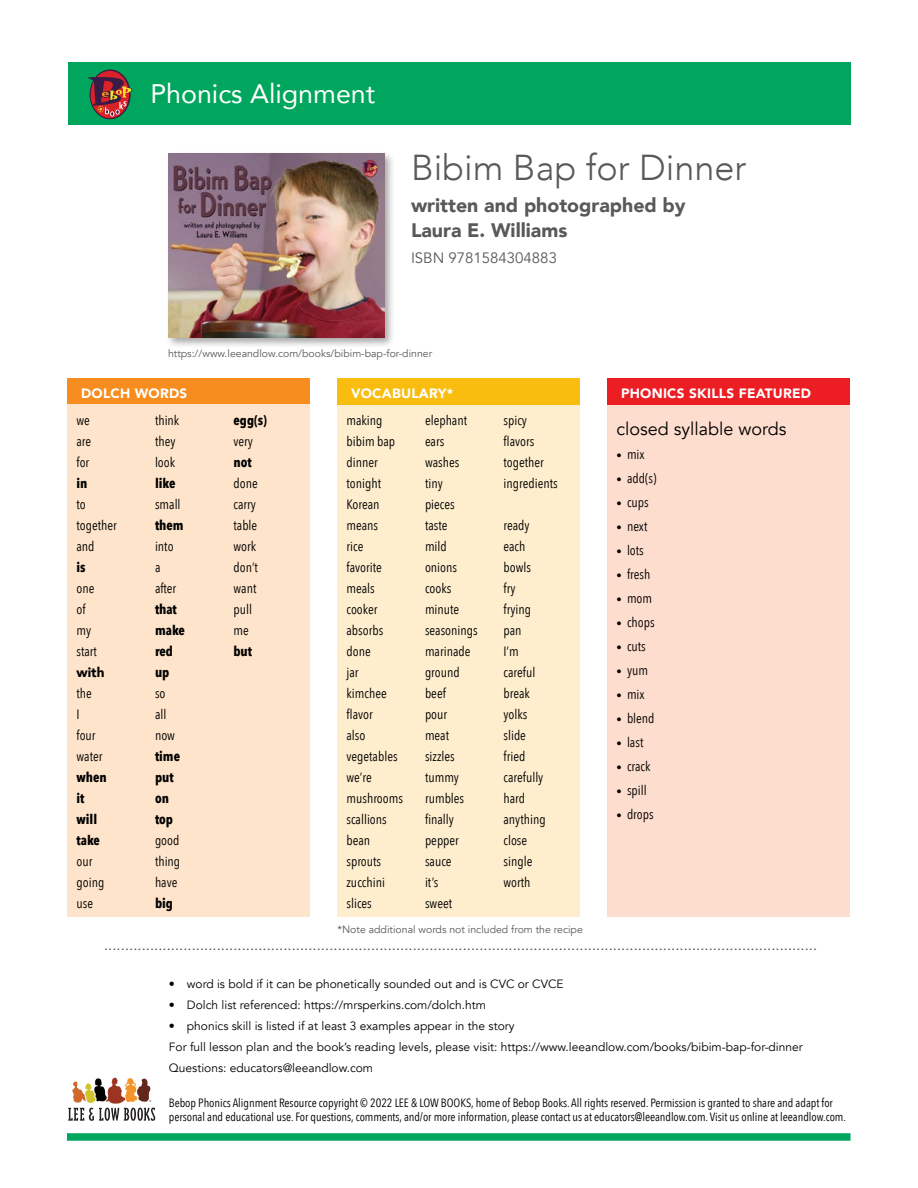
<style>
.page{position:relative;width:918px;height:1188px;background:#fff}
.page>*{position:absolute;margin:0;border:0;box-sizing:border-box;transform-origin:0 0}
.t1{font:300 36px "Avenir";color:#58595b}
.t2{font:26.85px "Avenir";color:#fff}
.t3{font:900 19.5px/25.5px "Avenir";color:#58595b}
.t4{font:18px "Avenir";color:#000}
.t5{font:15px "Minion Pro";color:#58595b}
.t6{font:15px "Avenir";color:#58595b}
.t7{font:13.5px/21px "Avenir Next Condensed";color:#000}
.t8{font:700 13.5px/21px "Avenir Next Condensed";color:#000}
.t9{font:900 13.5px "Avenir";letter-spacing:.02em;color:#fff}
.t10{font:900 13.5px "Avenir";color:#000}
.t11{font:12px "Avenir";color:#000}
.t12{font:12px/14.4px "Avenir Next Condensed";letter-spacing:-.005em;color:#000}
.t13{font:10.5px "Avenir";color:#58595b}
.s1{font-size:10.5px}
</style>
<div class="page">
<div style="left:67px;top:1133px;width:783px;height:8px;background:#00a65d"></div>
<div style="left:68px;top:62px;width:782px;height:62px;background:#00a65d"></div>
<div style="left:91px;top:70px;width:39px;height:49px;background:#3d1d44;border-radius:50%"></div>
<svg style="left:90px;top:70px;width:40px;height:49px"></svg>
<div style="left:90px;top:70px;width:40px;height:49px;border:1px solid #391b46;border-radius:50%"></div>
<svg style="left:88px;top:77px;width:44px;height:40px"></svg>
<svg style="left:68px;top:1078px;width:87px;height:43px"></svg>
<div style="left:68px;top:378px;width:242px;height:27px;background:#f78d1e"></div>
<div style="left:166px;top:150px;width:229px;height:198px;background:#000;opacity:.35"></div>
<img style="left:169px;top:153px;width:216px;height:184px">
<div style="left:338px;top:404px;width:242px;height:513px;background:#feeece"></div>
<div style="left:608px;top:404px;width:242px;height:513px;background:#fdddce"></div>
<div style="left:68px;top:404px;width:242px;height:513px;background:#fee4ca"></div>
<div style="left:338px;top:378px;width:242px;height:27px;background:#f8bd0e"></div>
<div style="left:608px;top:378px;width:242px;height:27px;background:#ed1d24"></div>
<h2 class="t2" style="left:150px;top:72px;width:226px">Phonics Alignment</h2>
<h1 class="t1" style="left:411px;top:146px;width:337px">Bibim Bap for Dinner</h1>
<h3 class="t3" style="left:411px;top:192px;width:276px">written and photographed by<br>Laura E. Williams</h3>
<p class="t6" style="left:411px;top:249px;width:148px">ISBN 9781584304883</p>
<p class="t13" style="left:168px;top:347px;width:266px">https://www.leeandlow.com/books/bibim-bap-for-dinner</p>
<p class="t9" style="left:351px;top:382px;width:104px">VOCABULARY*</p>
<p class="t9" style="left:81px;top:382px;width:108px">DOLCH WORDS</p>
<p class="t7" style="left:76px;top:409px;width:16px;text-align:justify">we are for</p>
<p class="t8" style="left:76px;top:472px;width:13px">in</p>
<p class="t7" style="left:76px;top:493px;width:42px">to together and</p>
<p class="t8" style="left:76px;top:556px;width:11px">is</p>
<p class="t7" style="left:76px;top:577px;width:22px">one of my start</p>
<p class="t10" style="left:76px;top:660px;width:29px">with</p>
<p class="t7" style="left:76px;top:682px;width:28px">the<br>I<br>four water</p>
<p class="t8" style="left:76px;top:766px;width:32px">when it will take</p>
<p class="t7" style="left:76px;top:850px;width:29px">our going use</p>
<p class="t7" style="left:155px;top:409px;width:26px">think they look</p>
<p class="t8" style="left:155px;top:472px;width:22px">like</p>
<p class="t7" style="left:155px;top:493px;width:27px">small</p>
<p class="t8" style="left:155px;top:514px;width:30px">them</p>
<p class="t7" style="left:155px;top:535px;width:23px">into a after</p>
<p class="t8" style="left:155px;top:598px;width:31px">that make red up</p>
<p class="t7" style="left:155px;top:682px;width:22px">so all now</p>
<p class="t8" style="left:155px;top:745px;width:27px">time put on top</p>
<p class="t7" style="left:155px;top:829px;width:27px;text-align:justify">good thing have</p>
<p class="t8" style="left:155px;top:892px;width:19px">big</p>
<p class="t8" style="left:234px;top:409px;width:35px">egg(s)</p>
<p class="t7" style="left:234px;top:430px;width:21px">very</p>
<p class="t8" style="left:234px;top:451px;width:20px">not</p>
<p class="t7" style="left:234px;top:472px;width:26px">done carry table work don’t want pull me</p>
<p class="t8" style="left:234px;top:641px;width:20px">but</p>
<p class="t7" style="left:346px;top:409px;width:58px">making bibim bap dinner tonight<br>Korean means<br>rice<br>favorite meals cooker absorbs done<br>jar<br>kimchee flavor<br>also vegetables we’re mushrooms scallions bean sprouts zucchini slices</p>
<p class="t7" style="left:425px;top:409px;width:54px">elephant ears washes tiny<br>pieces taste<br>mild onions cooks minute seasonings marinade ground beef<br>pour<br>meat sizzles tummy rumbles finally pepper sauce<br>it’s<br>sweet</p>
<p class="t7" style="left:504px;top:409px;width:56px">spicy flavors together ingredients</p>
<p class="t7" style="left:504px;top:514px;width:44px">ready each bowls fry frying pan<br>I’m careful break yolks slide fried carefully hard anything close single worth</p>
<p class="t13" style="left:338px;top:923px;width:247px">*Note additional words not included from the recipe</p>
<p class="t9" style="left:621px;top:382px;width:192px">PHONICS SKILLS FEATURED</p>
<h3 class="t4" style="left:616px;top:418px;width:171px">closed syllable words</h3>
<p class="t7" style="left:616px;top:443px;width:30px"><span class="s1">•</span> mix</p>
<p class="t7" style="left:616px;top:467px;width:41px"><span class="s1">•</span> add(s)</p>
<p class="t7" style="left:616px;top:491px;width:34px"><span class="s1">•</span> cups</p>
<p class="t7" style="left:616px;top:515px;width:32px"><span class="s1">•</span> next</p>
<p class="t7" style="left:616px;top:539px;width:29px"><span class="s1">•</span> lots</p>
<p class="t7" style="left:616px;top:563px;width:35px"><span class="s1">•</span> fresh</p>
<p class="t7" style="left:616px;top:587px;width:37px"><span class="s1">•</span> mom</p>
<p class="t7" style="left:616px;top:611px;width:40px"><span class="s1">•</span> chops</p>
<p class="t7" style="left:616px;top:635px;width:31px"><span class="s1">•</span> cuts</p>
<p class="t7" style="left:616px;top:659px;width:33px"><span class="s1">•</span> yum</p>
<p class="t7" style="left:616px;top:683px;width:30px"><span class="s1">•</span> mix</p>
<p class="t7" style="left:616px;top:707px;width:40px"><span class="s1">•</span> blend</p>
<p class="t7" style="left:616px;top:731px;width:28px"><span class="s1">•</span> last</p>
<p class="t7" style="left:616px;top:755px;width:36px"><span class="s1">•</span> crack</p>
<p class="t7" style="left:616px;top:779px;width:32px"><span class="s1">•</span> spill</p>
<p class="t7" style="left:616px;top:803px;width:39px"><span class="s1">•</span> drops</p>
<p class="t5" style="left:104px;top:935px;width:714px">...........................................................................................................................................................................</p>
<p class="t11" style="left:169px;top:976px;width:396px">• word is bold if it can be phonetically sounded out and is CVC or CVCE</p>
<p class="t11" style="left:169px;top:997px;width:319px">• Dolch list referenced: https://mrsperkins.com/dolch.htm</p>
<p class="t11" style="left:169px;top:1018px;width:347px">• phonics skill is listed if at least 3 examples appear in the story</p>
<p class="t11" style="left:169px;top:1060px;width:206px">Questions: educators@leeandlow.com</p>
<p class="t11" style="left:169px;top:1040px;width:635px">For full lesson plan and the book’s reading levels, please visit: https://www.leeandlow.com/books/bibim-bap-for-dinner</p>
<p class="t12" style="left:169px;top:1095px;width:679px">Bebop Phonics Alignment Resource copyright © 2022 LEE &amp; LOW BOOKS, home of Bebop Books. All rights reserved. Permission is granted to share and adapt for personal and educational use. For questions, comments, and/or more information, please contact us at educators@leeandlow.com. Visit us online at leeandlow.com.</p>
</div>
